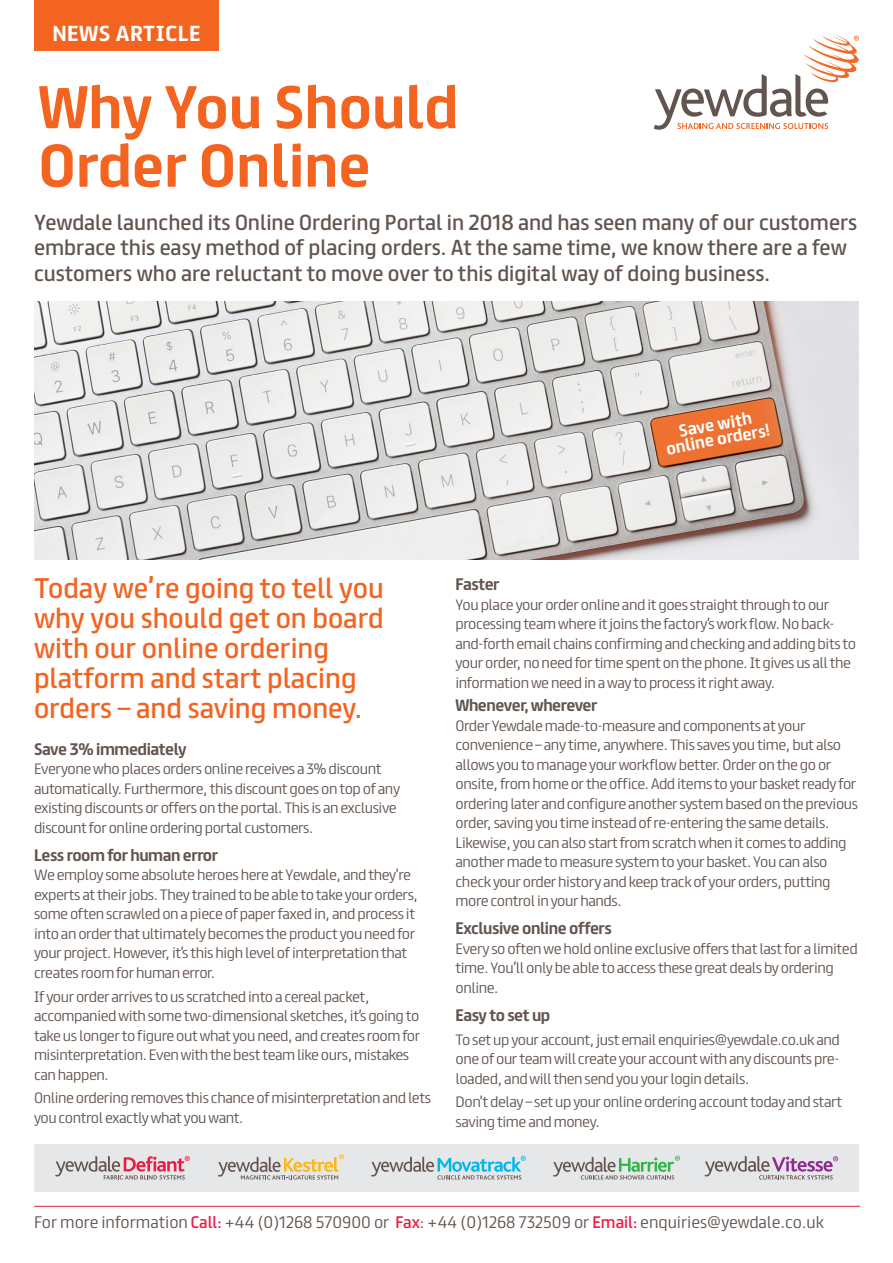
<style>
.page{position:relative;width:893px;height:1263px;background:#fff}
.page>*{position:absolute;margin:0;border:0;box-sizing:border-box;transform-origin:0 0}
.t1{font:700 54px/58.5px "FS Truman";color:#f36421}
.product_title{font:25.5px/30px "FS Truman";color:#f36421}
.product_title-2{font:19.5px/25.5px "FS Truman";color:#62544e}
.product_title-3{font:700 19.5px "FS Truman";letter-spacing:.02em;color:#fff;scale:1.06 1}
.product_title-4{font:700 15.45px/14.9px "FS Truman";color:#fff;text-align:center}
.product_title-5{font:700 15px "FS Truman";letter-spacing:-.03em;color:#62544e}
.t2{font:300 15px "FS Truman";color:#62544e}
.product_title-6{font:300 13.5px/19.5px "FS Truman";letter-spacing:-.03em;color:#62544e}
.t3{font:6.3px "FS Truman";color:#ed1943}
.s1{font-weight:400;color:#ed1943}
.s2{color:#ed1943}
</style>
<div class="page">
<img style="left:34px;top:302px;width:825px;height:257px">
<hr style="left:34px;top:1206px;width:826px;height:1px;background:#ed1943">
<div style="left:34px;top:0;width:185px;height:50px;background:#f36421"></div>
<div style="left:34px;top:1145px;width:825px;height:47px;background:#e6e7e9"></div>
<svg style="left:55px;top:1156px;width:130px;height:23px"></svg>
<svg style="left:553px;top:1156px;width:127px;height:23px"></svg>
<svg style="left:218px;top:1154px;width:126px;height:25px"></svg>
<svg style="left:371px;top:1156px;width:155px;height:23px"></svg>
<svg style="left:705px;top:1156px;width:133px;height:23px"></svg>
<svg style="left:654px;top:35px;width:205px;height:95px"></svg>
<p class="product_title-3" style="left:52px;top:17px;width:141px">NEWS ARTICLE</p>
<p class="t1" style="left:38px;top:73px;width:422px">Why You Should<br>Order Online</p>
<p class="product_title-2" style="left:34px;top:208px;width:825px">Yewdale launched its Online Ordering Portal in 2018 and has seen many of our customers embrace this easy method of placing orders. At the same time, we know there are a few customers who are reluctant to move over to this digital way of doing business.</p>
<p class="product_title-4" style="left:662px;top:425px;width:107px;rotate:-10deg">Save with online orders!</p>
<p class="product_title" style="left:34px;top:571px;width:351px">Today we’re going to tell you why you should get on board with our online ordering platform and start placing orders – and saving money.</p>
<p class="product_title-5" style="left:34px;top:736px;width:154px">Save 3% immediately</p>
<p class="product_title-6" style="left:34px;top:758px;width:368px">Everyone who places orders online receives a 3% discount automatically. Furthermore, this discount goes on top of any existing discounts or offers on the portal. This is an exclusive discount for online ordering portal customers.</p>
<p class="product_title-5" style="left:34px;top:842px;width:185px">Less room for human error</p>
<p class="product_title-6" style="left:34px;top:864px;width:386px">We employ some absolute heroes here at Yewdale, and they’re experts at their jobs. They trained to be able to take your orders, some often scrawled on a piece of paper faxed in, and process it into an order that ultimately becomes the product you need for your project. However, it’s this high level of interpretation that creates room for human error.</p>
<p class="product_title-6" style="left:34px;top:985px;width:388px">If your order arrives to us scratched into a cereal packet, accompanied with some two-dimensional sketches, it’s going to take us longer to figure out what you need, and creates room for misinterpretation. Even with the best team like ours, mistakes can happen.</p>
<p class="product_title-6" style="left:34px;top:1087px;width:399px">Online ordering removes this chance of misinterpretation and lets you control exactly what you want.</p>
<p class="t3" style="left:185px;top:1152px;width:7px">®</p>
<p class="product_title-5" style="left:455px;top:571px;width:45px">Faster</p>
<p class="product_title-6" style="left:455px;top:593px;width:402px">You place your order online and it goes straight through to our processing team where it joins the factory’s work flow. No back&shy;and-forth email chains confirming and checking and adding bits to your order, no need for time spent on the phone. It gives us all the information we need in a way to process it right away.</p>
<p class="product_title-5" style="left:455px;top:692px;width:143px">Whenever, wherever</p>
<p class="product_title-6" style="left:455px;top:715px;width:404px">Order Yewdale made-to-measure and components at your convenience – any time, anywhere. This saves you time, but also allows you to manage your workflow better. Order on the go or onsite, from home or the office. Add items to your basket ready for ordering later and configure another system based on the previous order, saving you time instead of re-entering the same details.<br>Likewise, you can also start from scratch when it comes to adding another made to measure system to your basket. You can also check your order history and keep track of your orders, putting more control in your hands.</p>
<p class="product_title-5" style="left:455px;top:915px;width:158px">Exclusive online offers</p>
<p class="product_title-6" style="left:455px;top:938px;width:404px">Every so often we hold online exclusive offers that last for a limited time. You’ll only be able to access these great deals by ordering online.</p>
<p class="product_title-5" style="left:455px;top:1002px;width:96px">Easy to set up</p>
<p class="product_title-6" style="left:455px;top:1028px;width:386px;text-align:justify">To set up your account, just email enquiries@yewdale.co.uk and one of our team will create your account with any discounts pre&shy;loaded, and will then send you your login details.</p>
<p class="product_title-6" style="left:455px;top:1091px;width:388px">Don’t delay – set up your online ordering account today and start saving time and money.</p>
<p class="t2" style="left:34px;top:1209px;width:791px">For more information <span class="s1">Call:</span> +44 (0)1268 570900 or <span class="s1">Fax</span><span class="s2">:</span> +44 (0)1268 732509 or <span class="s1">Email:</span> enquiries@yewdale.co.uk</p>
</div>
